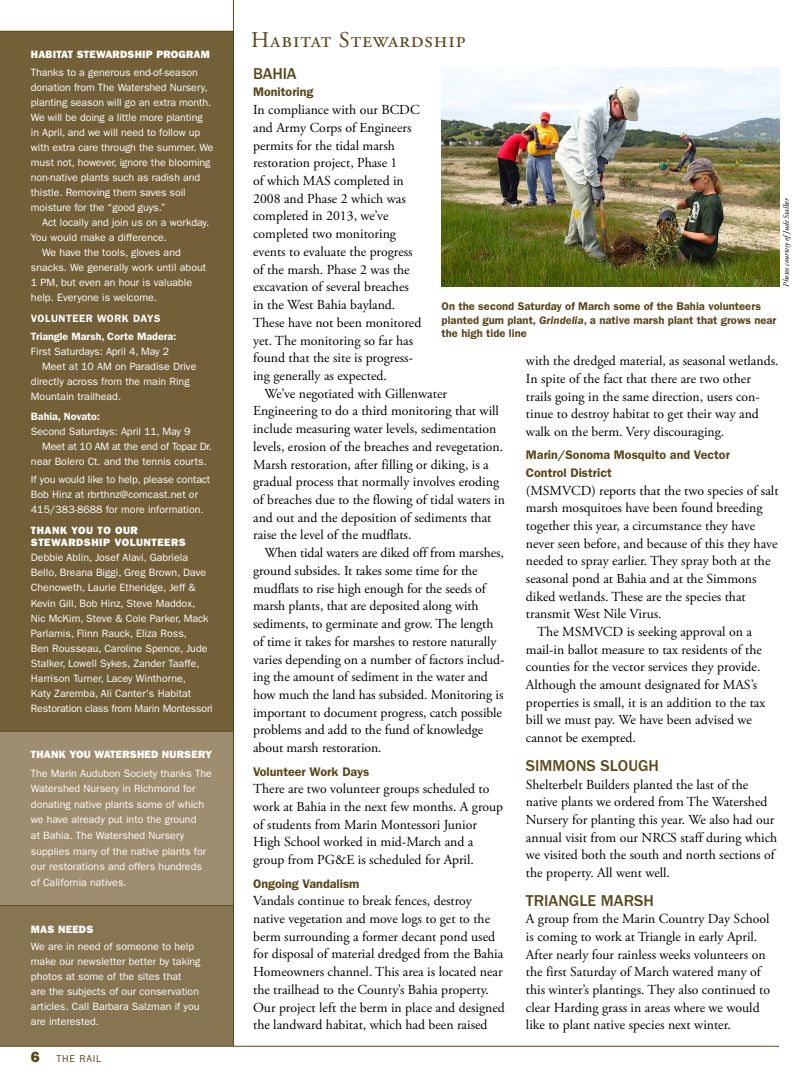
<style>
.page{position:relative;width:810px;height:1080px;background:#fff}
.page>*{position:absolute;margin:0;border:0;box-sizing:border-box;transform-origin:0 0}
.t1{font:22.5px "Adobe Garamond Regular SC";letter-spacing:.04em;color:#5a481c}
.t2{font:500 16.25px "ITC Franklin Gothic Std";color:#5a481c}
.t3{font:13.75px/17.8px "Adobe Garamond Pro";color:#000}
.t4{font:600 12.5px/17.6px "ITC Franklin Gothic Std";color:#5a481c}
.t5{font:600 11.25px/13.8px "ITC Franklin Gothic Std";color:#5a481c}
.t6{font:10.62px/15px "ITC Franklin Gothic Std";color:#fff}
.t7{font:10.62px "ITC Franklin Gothic Std Hvy";letter-spacing:.02em;color:#fff}
.t8{font:600 10.62px/17.9px "ITC Franklin Gothic Std";color:#fff}
.t9{font:10.62px/12.5px "ITC Franklin Gothic Std Hvy";letter-spacing:.05em;color:#fff}
.t10{font:10.62px "ITC Franklin Gothic Std";letter-spacing:-.02em;color:#fff}
.t11{font:10px "ITC Franklin Gothic Std";letter-spacing:.075em;color:#5a481c}
.t12{font:italic 8.12px "Adobe Garamond Pro";letter-spacing:-.005em;color:#000}
.s1{font-family:"ITC Franklin Gothic Std Hvy";font-size:15px}
.s2{font-style:italic}
</style>
<div class="page">
<div style="left:0;top:906px;width:233px;height:140px;background:#877552"></div>
<div style="left:0;top:31px;width:233px;height:700px;background:#736038"></div>
<div style="left:0;top:731px;width:233px;height:175px;background:#9e8d6f"></div>
<hr style="left:0;top:1046px;width:779px;height:1px;background:#5a481c">
<hr style="left:233px;top:0;width:1px;height:1046px;background:#5a481c">
<hr style="left:0;top:731px;width:233px;height:1px;background:#5a481c">
<hr style="left:0;top:31px;width:233px;height:1px;background:#5a481c">
<hr style="left:0;top:905px;width:233px;height:1px;background:#5a481c">
<img style="left:442px;top:68px;width:337px;height:219px">
<p class="t7" style="left:31px;top:48px;width:180px">HABITAT STEWARDSHIP PROGRAM</p>
<p class="t6" style="left:31px;top:65px;width:184px">Thanks to a generous end-of-season donation from The Watershed Nursery, planting season will go an extra month.<br>We will be doing a little more planting<br>in April, and we will need to follow up with extra care through the summer. We must not, however, ignore the blooming non-native plants such as radish and thistle. Removing them saves soil moisture for the “good guys.”</p>
<p class="t6" style="left:42px;top:215px;width:169px">Act locally and join us on a workday.</p>
<p class="t6" style="left:31px;top:230px;width:138px">You would make a difference.</p>
<p class="t6" style="left:42px;top:245px;width:140px">We have the tools, gloves and</p>
<p class="t6" style="left:31px;top:260px;width:177px">snacks. We generally work until about</p>
<p class="t6" style="left:31px;top:275px;width:163px">1 PM, but even an hour is valuable</p>
<p class="t6" style="left:31px;top:290px;width:128px">help. Everyone is welcome.</p>
<p class="t8" style="left:31px;top:309px;width:147px">VOLUNTEER WORK DAYS<br>Triangle Marsh, Corte Madera:</p>
<p class="t6" style="left:31px;top:344px;width:140px">First Saturdays: April 4, May 2</p>
<p class="t6" style="left:42px;top:359px;width:156px">Meet at 10 AM on Paradise Drive</p>
<p class="t6" style="left:31px;top:374px;width:160px">directly across from the main Ring</p>
<p class="t6" style="left:31px;top:389px;width:92px">Mountain trailhead.</p>
<p class="t8" style="left:31px;top:408px;width:71px">Bahia, Novato:</p>
<p class="t6" style="left:31px;top:424px;width:161px">Second Saturdays: April 11, May 9</p>
<p class="t10" style="left:42px;top:441px;width:171px">Meet at 10 AM at the end of Topaz Dr.</p>
<p class="t6" style="left:31px;top:454px;width:178px">near Bolero Ct. and the tennis courts.</p>
<p class="t6" style="left:31px;top:472px;width:181px">If you would like to help, please contact<br>Bob Hinz at rbrthnz@comcast.net or<br>415/383-8688 for more information.</p>
<p class="t9" style="left:31px;top:524px;width:157px">THANK YOU TO OUR<br>STEWARDSHIP VOLUNTEERS</p>
<p class="t6" style="left:31px;top:550px;width:183px">Debbie Ablin, Josef Alavi, Gabriela Bello, Breana Biggi, Greg Brown, Dave Chenoweth, Laurie Etheridge, Jeff &amp; Kevin Gill, Bob Hinz, Steve Maddox,<br>Nic McKim, Steve &amp; Cole Parker, Mack Parlamis, Flinn Rauck, Eliza Ross,<br>Ben Rousseau, Caroline Spence, Jude Stalker, Lowell Sykes, Zander Taaffe, Harrison Turner, Lacey Winthorne,<br>Katy Zaremba, Ali Canter's Habitat Restoration class from Marin Montessori</p>
<p class="t7" style="left:31px;top:748px;width:183px">THANK YOU WATERSHED NURSERY</p>
<p class="t6" style="left:31px;top:765px;width:183px;line-height:15.6px">The Marin Audubon Society thanks The Watershed Nursery in Richmond for donating native plants some of which we have already put into the ground<br>at Bahia. The Watershed Nursery supplies many of the native plants for our restorations and offers hundreds of California natives.</p>
<p class="t7" style="left:31px;top:923px;width:64px">MAS NEEDS</p>
<p class="t6" style="left:31px;top:939px;width:171px">We are in need of someone to help make our newsletter better by taking photos at some of the sites that<br>are the subjects of our conservation articles. Call Barbara Salzman if you are interested.</p>
<p class="t11" style="left:31px;top:1053px;width:72px"><span class="s1">6</span> THE RAIL</p>
<h1 class="t1" style="left:251px;top:28px;width:216px">Habitat Stewardship</h1>
<p class="t2" style="left:253px;top:64px;width:45px">BAHIA</p>
<p class="t4" style="left:253px;top:83px;width:62px">Monitoring</p>
<p class="t3" style="left:253px;top:101px;width:170px">In compliance with our BCDC and Army Corps of Engineers permits for the tidal marsh restoration project, Phase 1<br>of which MAS completed in<br>2008 and Phase 2 which was completed in 2013, we’ve completed two monitoring events to evaluate the progress of the marsh. Phase 2 was the excavation of several breaches in the West Bahia bayland.<br>These have not been monitored yet. The monitoring so far has found that the site is progress&shy;ing generally as expected.</p>
<p class="t3" style="left:253px;top:385px;width:253px;text-indent:11px">We’ve negotiated with Gillenwater Engineering to do a third monitoring that will include measuring water levels, sedimentation levels, erosion of the breaches and revegetation.<br>Marsh restoration, after filling or diking, is a gradual process that normally involves eroding of breaches due to the flowing of tidal waters in and out and the deposition of sediments that raise the level of the mudflats.</p>
<p class="t3" style="left:253px;top:544px;width:253px;text-indent:11px">When tidal waters are diked off from marshes, ground subsides. It takes some time for the mudflats to rise high enough for the seeds of marsh plants, that are deposited along with sediments, to germinate and grow. The length of time it takes for marshes to restore naturally varies depending on a number of factors includ&shy;ing the amount of sediment in the water and how much the land has subsided. Monitoring is important to document progress, catch possible problems and add to the fund of knowledge about marsh restoration.</p>
<p class="t4" style="left:253px;top:762px;width:118px">Volunteer Work Days</p>
<p class="t3" style="left:253px;top:781px;width:252px">There are two volunteer groups scheduled to work at Bahia in the next few months. A group of students from Marin Montessori Junior High School worked in mid-March and a group from PG&amp;E is scheduled for April.</p>
<p class="t4" style="left:253px;top:874px;width:108px">Ongoing Vandalism</p>
<p class="t3" style="left:253px;top:893px;width:253px">Vandals continue to break fences, destroy native vegetation and move logs to get to the berm surrounding a former decant pond used for disposal of material dredged from the Bahia Homeowners channel. This area is located near the trailhead to the County’s Bahia property.<br>Our project left the berm in place and designed the landward habitat, which had been raised</p>
<p class="t12" style="left:781px;top:287px;width:91px;rotate:-90deg">Photos courtesy ofJude Stalker</p>
<p class="t5" style="left:442px;top:299px;width:336px">On the second Saturday of March some of the Bahia volunteers planted gum plant, <span class="s2">Grindelia</span>, a native marsh plant that grows near the high tide line</p>
<p class="t3" style="left:526px;top:353px;width:254px">with the dredged material, as seasonal wetlands.<br>In spite of the fact that there are two other trails going in the same direction, users con&shy;tinue to destroy habitat to get their way and walk on the berm. Very discouraging.</p>
<p class="t4" style="left:526px;top:446px;width:205px">Marin/Sonoma Mosquito and Vector<br>Control District</p>
<p class="t3" style="left:526px;top:482px;width:254px">(MSMVCD) reports that the two species of salt</p>
<p class="t3" style="left:526px;top:500px;width:238px">marsh mosquitoes have been found breeding</p>
<p class="t3" style="left:526px;top:517px;width:231px">together this year, a circumstance they have</p>
<p class="t3" style="left:526px;top:535px;width:253px">never seen before, and because of this they have</p>
<p class="t3" style="left:526px;top:553px;width:246px">needed to spray earlier. They spray both at the</p>
<p class="t3" style="left:526px;top:570px;width:232px">seasonal pond at Bahia and at the Simmons</p>
<p class="t3" style="left:526px;top:588px;width:221px">diked wetlands. These are the species that</p>
<p class="t3" style="left:526px;top:606px;width:137px">transmit West Nile Virus.</p>
<p class="t3" style="left:537px;top:623px;width:216px">The MSMVCD is seeking approval on a</p>
<p class="t3" style="left:526px;top:641px;width:238px">mail-in ballot measure to tax residents of the</p>
<p class="t3" style="left:526px;top:659px;width:236px">counties for the vector services they provide.</p>
<p class="t3" style="left:526px;top:676px;width:233px">Although the amount designated for MAS’s</p>
<p class="t3" style="left:526px;top:694px;width:241px">properties is small, it is an addition to the tax</p>
<p class="t3" style="left:526px;top:711px;width:228px">bill we must pay. We have been advised we</p>
<p class="t3" style="left:526px;top:729px;width:112px">cannot be exempted.</p>
<p class="t2" style="left:526px;top:756px;width:134px">SIMMONS SLOUGH</p>
<p class="t3" style="left:526px;top:776px;width:253px">Shelterbelt Builders planted the last of the native plants we ordered from The Watershed Nursery for planting this year. We also had our annual visit from our NRCS staff during which we visited both the south and north sections of the property. All went well.</p>
<p class="t2" style="left:526px;top:891px;width:129px">TRIANGLE MARSH</p>
<p class="t3" style="left:526px;top:911px;width:246px">A group from the Marin Country Day School is coming to work at Triangle in early April.<br>After nearly four rainless weeks volunteers on the first Saturday of March watered many of this winter’s plantings. They also continued to clear Harding grass in areas where we would like to plant native species next winter.</p>
</div>
